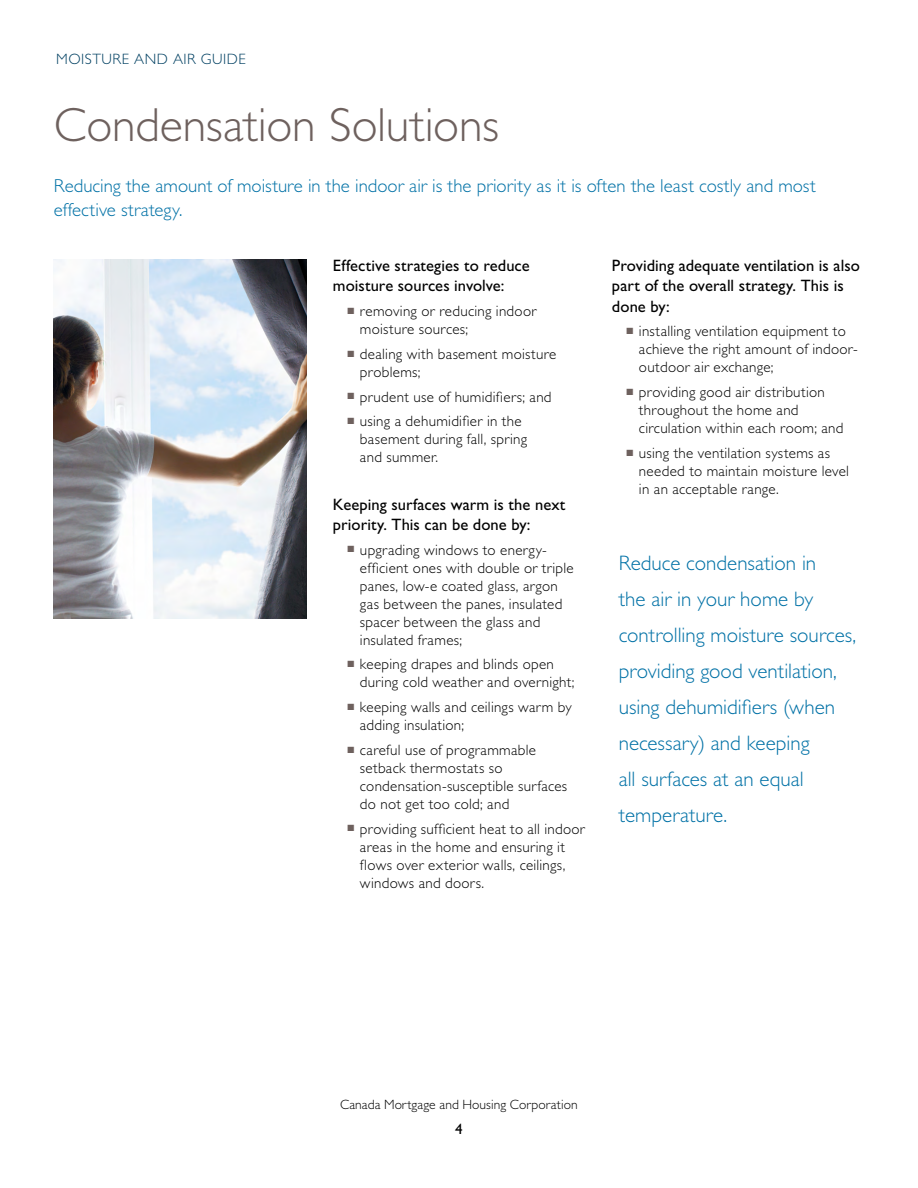
<style>
.page{position:relative;width:918px;height:1188px;background:#fff}
.page>*{position:absolute;margin:0;border:0;box-sizing:border-box;transform-origin:0 0}
.Head_A_-_Opening_-_3{font:300 48px "Gill Sans Std";letter-spacing:-.005em;color:#6e615e}
.t1{font:300 21px/36px "Gill Sans Std";color:#0071a6}
.Text_-_intro_Blue{font:300 18.75px/24px "Gill Sans Std";letter-spacing:.005em;color:#0071a6}
.t2{font:16.5px/20.2px "Gill Sans Std";letter-spacing:.005em;color:#000}
.t3{font:300 15px/18px "Gill Sans Std";letter-spacing:.02em;color:#000}
.t4{font:300 15px "Gill Sans Std";letter-spacing:.035em;color:#004062}
.t5{font:15px "Gill Sans Std";color:#000}
.t6{font:300 13.5px "Gill Sans Std";letter-spacing:.01em;color:#000}
.s1{color:#6e615e}
</style>
<div class="page">
<img style="left:54px;top:260px;width:252px;height:359px">
<p class="t4" style="left:56px;top:51px;width:191px">MOISTURE AND AIR GUIDE</p>
<p class="Head_A_-_Opening_-_3" style="left:54px;top:98px;width:446px">Condensation Solutions</p>
<p class="Text_-_intro_Blue" style="left:54px;top:174px;width:763px">Reducing the amount of moisture in the indoor air is the priority as it is often the least costly and most effective strategy.</p>
<p class="t2" style="left:333px;top:256px;width:198px">Effective strategies to reduce moisture sources involve:</p>
<p class="t3" style="left:360px;top:302px;width:178px;text-indent:-12px"><span class="s1">■</span> removing or reducing indoor moisture sources;</p>
<p class="t3" style="left:360px;top:345px;width:198px;text-indent:-12px"><span class="s1">■</span> dealing with basement moisture problems;</p>
<p class="t3" style="left:348px;top:388px;width:206px"><span class="s1">■</span> prudent use of humidifiers; and</p>
<p class="t3" style="left:360px;top:413px;width:169px;text-indent:-12px"><span class="s1">■</span> using a dehumidifier in the basement during fall, spring and summer.</p>
<p class="t2" style="left:333px;top:494px;width:234px">Keeping surfaces warm is the next priority. This can be done by:</p>
<p class="t3" style="left:360px;top:541px;width:215px;text-indent:-12px"><span class="s1">■</span> upgrading windows to energy&shy;efficient ones with double or triple panes, low-e coated glass, argon gas between the panes, insulated spacer between the glass and insulated frames;</p>
<p class="t3" style="left:360px;top:656px;width:216px;text-indent:-12px"><span class="s1">■</span> keeping drapes and blinds open during cold weather and overnight;</p>
<p class="t3" style="left:360px;top:698px;width:213px;text-indent:-12px"><span class="s1">■</span> keeping walls and ceilings warm by adding insulation;</p>
<p class="t3" style="left:360px;top:741px;width:209px;text-indent:-12px"><span class="s1">■</span> careful use of programmable setback thermostats so condensation-susceptible surfaces do not get too cold; and</p>
<p class="t3" style="left:360px;top:820px;width:226px;text-indent:-12px"><span class="s1">■</span> providing sufficient heat to all indoor areas in the home and ensuring it flows over exterior walls, ceilings, windows and doors.</p>
<p class="t2" style="left:612px;top:256px;width:249px">Providing adequate ventilation is also part of the overall strategy. This is done by:</p>
<p class="t3" style="left:639px;top:323px;width:220px;text-indent:-12px"><span class="s1">■</span> installing ventilation equipment to achieve the right amount of indoor&shy;outdoor air exchange;</p>
<p class="t3" style="left:639px;top:383px;width:206px;text-indent:-12px"><span class="s1">■</span> providing good air distribution throughout the home and circulation within each room; and</p>
<p class="t3" style="left:639px;top:444px;width:212px;text-indent:-12px"><span class="s1">■</span> using the ventilation systems as needed to maintain moisture level in an acceptable range.</p>
<p class="t1" style="left:619px;top:546px;width:239px">Reduce condensation in<br>the air in your home by controlling moisture sources, providing good ventilation, using dehumidifiers (when necessary) and keeping<br>all surfaces at an equal temperature.</p>
<p class="t6" style="left:340px;top:1097px;width:239px">Canada Mortgage and Housing Corporation</p>
<p class="t5" style="left:455px;top:1120px;width:9px">4</p>
</div>
